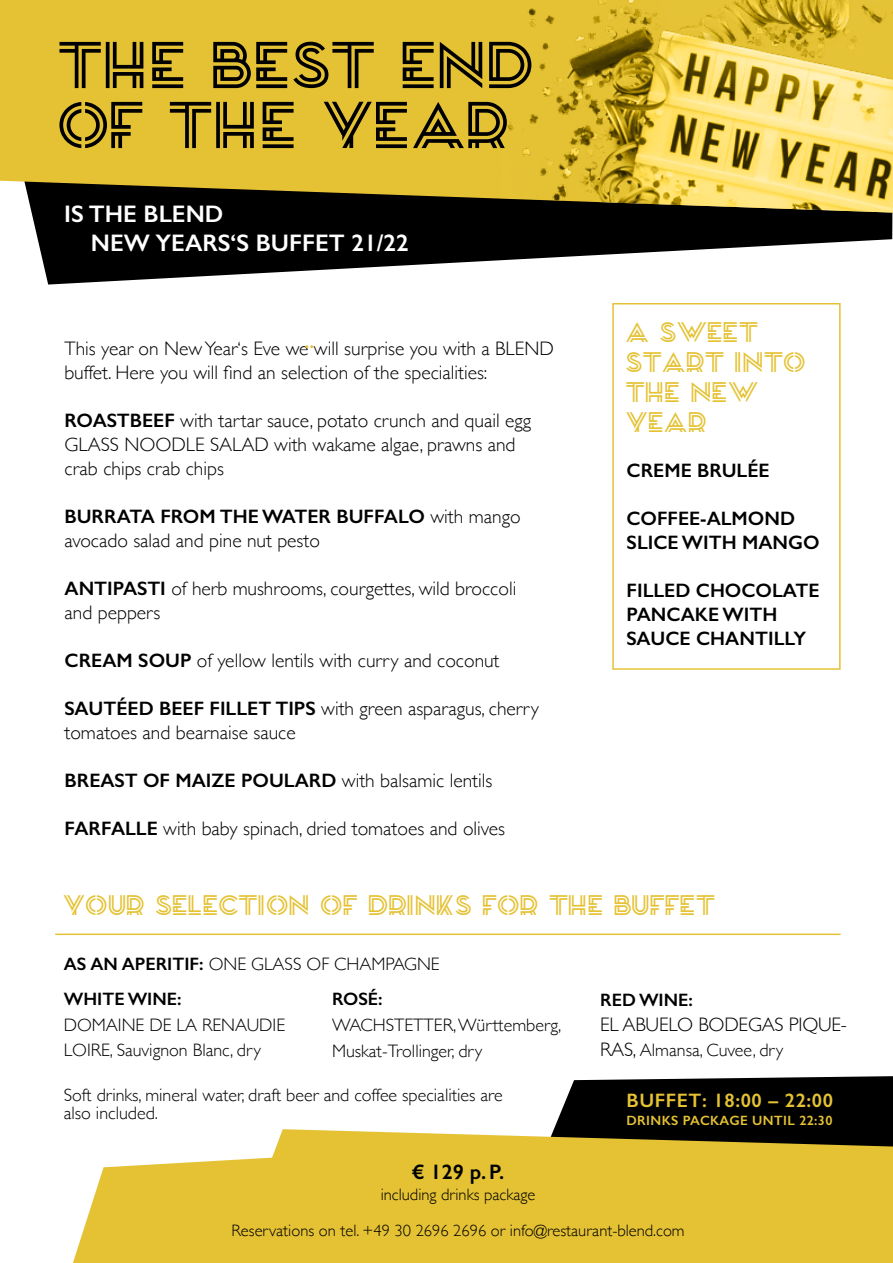
<style>
.page{position:relative;width:893px;height:1263px;background:#fff}
.page>*{position:absolute;margin:0;border:0;box-sizing:border-box;transform-origin:0 0}
.t1{font:63px/60px "Kanji PA";letter-spacing:.01em;color:#000}
.t2{font:27px/30px "Kanji PA";letter-spacing:.01em;color:#e5c234}
.t3{font:600 24px/29.5px "Gill Sans";color:#fff}
.t4{font:600 21px "Gill Sans";color:#000}
.t5{font:300 19.5px/24px "Gill Sans";color:#000}
.t6{font:600 19.5px/24px "Gill Sans";color:#000}
.t7{font:600 19.5px "Gill Sans";letter-spacing:.03em;color:#e5c234}
.t8{font:300 18px/25.5px "Gill Sans";color:#000}
.t9{font:600 18px "Gill Sans";color:#000}
.t10{font:300 16.5px/35.2px "Gill Sans";color:#000;text-align:center}
.t11{font:600 13.5px "Gill Sans";letter-spacing:.025em;color:#e5c234}
.s1{font-weight:600}
.s2{font-weight:300}
.s3{font-size:19.5px}
</style>
<div class="page">
<svg style="left:31px;top:213px;width:862px;height:72px;fill:#000"></svg>
<svg style="left:0;top:0;width:503px;height:213px;background:#ceae30"></svg>
<img style="left:503px;top:0;width:390px;height:213px">
<svg style="left:554px;top:1076px;width:339px;height:53px;background:#111"></svg>
<hr style="left:55px;top:933px;width:786px;height:2px;background:#e5c234">
<svg style="left:272px;top:1129px;width:621px;height:134px;background:#d9b834"></svg>
<svg style="left:73px;top:1157px;width:216px;height:106px;background:#e8c94b"></svg>
<div style="left:612px;top:303px;width:229px;height:367px;border:2px solid #e5c234"></div>
<h1 class="t1" style="left:59px;top:36px;width:478px">THE BEST END<br>OF THE YEAR</h1>
<p class="t3" style="left:91px;top:198px;width:319px;text-indent:-27px">IS THE BLEND<br>NEW YEARS‘S BUFFET 21/22</p>
<p class="t5" style="left:65px;top:336px;width:491px">This year on New Year‘s Eve we will surprise you with a BLEND buffet. Here you will find an selection of the specialities:</p>
<p class="t5" style="left:65px;top:408px;width:468px"><span class="s1">ROASTBEEF</span> with tartar sauce, potato crunch and quail egg<br>GLASS NOODLE SALAD with wakame algae, prawns and crab chips crab chips</p>
<p class="t5" style="left:65px;top:504px;width:458px"><span class="s1">BURRATA FROM THE WATER BUFFALO</span> with mango avocado salad and pine nut pesto</p>
<p class="t5" style="left:65px;top:576px;width:453px"><span class="s1">ANTIPASTI</span> of herb mushrooms, courgettes, wild broccoli and peppers</p>
<p class="t5" style="left:65px;top:648px;width:436px"><span class="s1">CREAM SOUP</span> of yellow lentils with curry and coconut</p>
<p class="t5" style="left:65px;top:696px;width:476px"><span class="s1">SAUTÉED BEEF FILLET TIPS</span> with green asparagus, cherry tomatoes and bearnaise sauce</p>
<p class="t6" style="left:65px;top:768px;width:429px">BREAST OF MAIZE POULARD <span class="s2">with balsamic lentils</span></p>
<p class="t5" style="left:65px;top:816px;width:442px"><span class="s1">FARFALLE</span> with baby spinach, dried tomatoes and olives</p>
<p class="t7" style="left:304px;top:330px;width:11px">..</p>
<h2 class="t2" style="left:627px;top:317px;width:182px">A SWEET<br>START INTO<br>THE NEW<br>YEAR</h2>
<p class="t6" style="left:627px;top:458px;width:145px">CREME BRULÉE</p>
<p class="t6" style="left:627px;top:506px;width:195px">COFFEE-ALMOND<br>SLICE WITH MANGO</p>
<p class="t6" style="left:627px;top:578px;width:194px">FILLED CHOCOLATE<br>PANCAKE WITH<br>SAUCE CHANTILLY</p>
<h2 class="t2" style="left:64px;top:890px;width:664px">YOUR SELECTION OF DRINKS FOR THE BUFFET:</h2>
<p class="t8" style="left:64px;top:951px;width:377px"><span class="s1">AS AN APERITIF:</span> ONE GLASS OF CHAMPAGNE</p>
<p class="t9" style="left:64px;top:988px;width:119px">WHITE WINE:</p>
<p class="t8" style="left:64px;top:1011px;width:223px">DOMAINE DE LA RENAUDIE<br>LOIRE, Sauvignon Blanc, dry</p>
<p class="t9" style="left:332px;top:988px;width:52px">ROSÉ:</p>
<p class="t8" style="left:332px;top:1011px;width:231px">WACHSTETTER, Württemberg,<br>Muskat-Trollinger, dry</p>
<p class="t8" style="left:64px;top:1085px;width:441px;line-height:18px">Soft drinks, mineral water, draft beer and coffee specialities are also included.</p>
<p class="t9" style="left:600px;top:988px;width:94px">RED WINE:</p>
<p class="t5" style="left:600px;top:1012px;width:248px">EL ABUELO BODEGAS PIQUE-</p>
<p class="t8" style="left:600px;top:1037px;width:185px"><span class="s3">RAS,</span> Almansa, Cuvee, dry</p>
<p class="t7" style="left:626px;top:1088px;width:208px">BUFFET: 18:00 – 22:00</p>
<p class="t11" style="left:626px;top:1112px;width:208px">DRINKS PACKAGE UNTIL 22:30</p>
<p class="t4" style="left:412px;top:1159px;width:94px">€ 129 p.P.</p>
<p class="t10" style="left:231px;top:1176px;width:455px">including drinks package<br>Reservations on tel. +49 30 2696 2696 or info@restaurant-blend.com</p>
</div>
